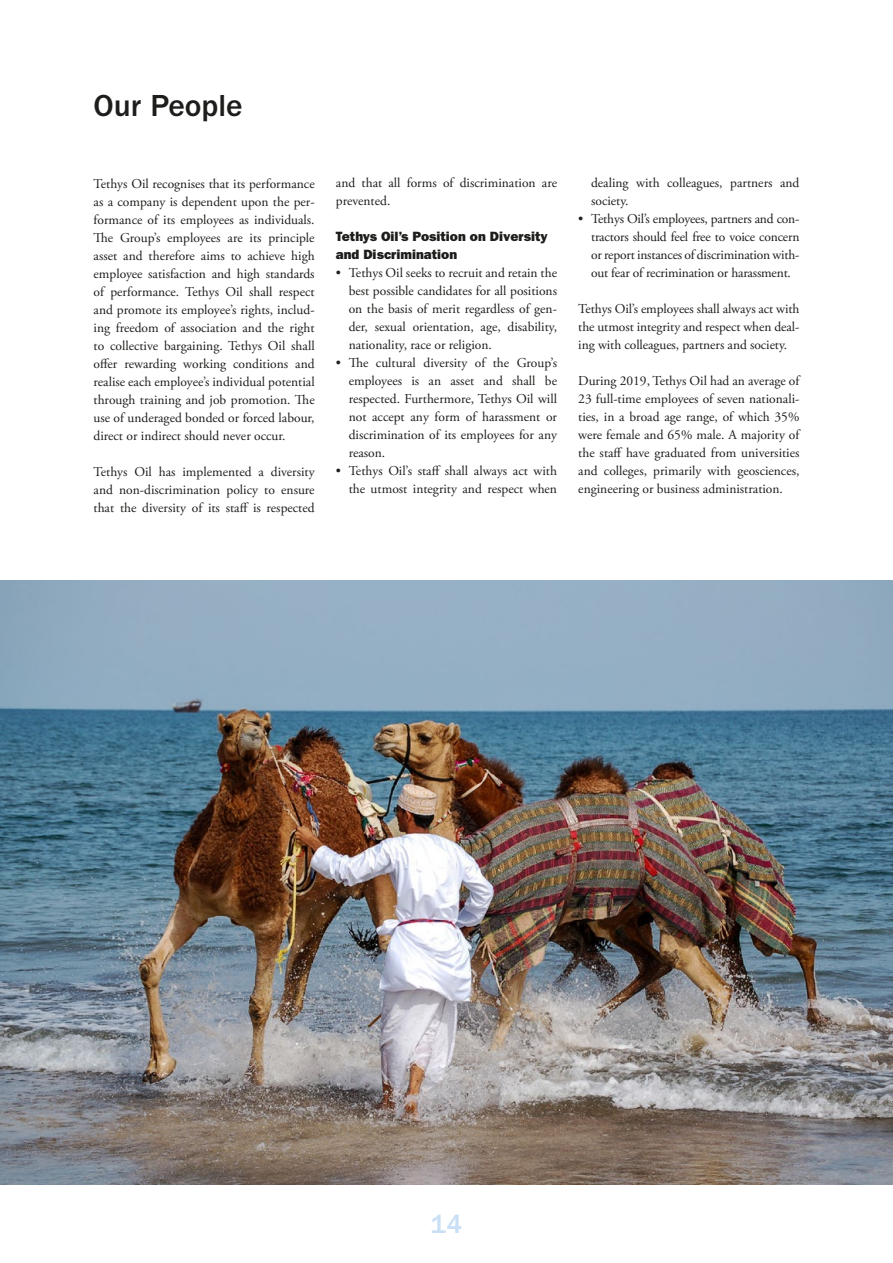
<style>
.page{position:relative;width:893px;height:1263px;background:#fff}
.page>*{position:absolute;margin:0;border:0;box-sizing:border-box;transform-origin:0 0}
.t1{font:500 31.5px "ITC Franklin Gothic Std";color:#1d1d1b}
.t2{font:500 27px "ITC Franklin Gothic Std";color:#c9dff5}
.t3{font:13.5px/18px "Adobe Garamond Pro";color:#1d1d1b;text-align:justify}
.t4{font:13.5px/18px "ITC Franklin Gothic Std Hvy";color:#1d1d1b}
</style>
<div class="page">
<img style="left:0;top:580px;width:893px;height:604px">
<h1 class="t1" style="left:94px;top:87px;width:151px">Our People</h1>
<p class="t3" style="left:94px;top:175px;width:223px">Tethys Oil recognises that its performance as a company is dependent upon the per&shy;formance of its employees as individuals.<br>The Group’s employees are its principle asset and therefore aims to achieve high employee satisfaction and high standards of performance. Tethys Oil shall respect and promote its employee’s rights, includ&shy;ing freedom of association and the right to collective bargaining. Tethys Oil shall offer rewarding working conditions and realise each employee’s individual potential through training and job promotion. The use of underaged bonded or forced labour, direct or indirect should never occur.</p>
<p class="t3" style="left:94px;top:463px;width:223px">Tethys Oil has implemented a diversity and non-discrimination policy to ensure that the diversity of its staff is respected</p>
<p class="t3" style="left:336px;top:175px;width:223px">and that all forms of discrimination are prevented.</p>
<p class="t4" style="left:336px;top:228px;width:213px">Tethys Oil’s Position on Diversity and Discrimination</p>
<p class="t3" style="left:349px;top:265px;width:210px;text-indent:-13px">• Tethys Oil seeks to recruit and retain the best possible candidates for all positions on the basis of merit regardless of gen&shy;der, sexual orientation, age, disability, nationality, race or religion.</p>
<p class="t3" style="left:349px;top:355px;width:210px;text-indent:-13px">• The cultural diversity of the Group’s employees is an asset and shall be respected. Furthermore, Tethys Oil will not accept any form of harassment or discrimination of its employees for any reason.</p>
<p class="t3" style="left:336px;top:463px;width:223px;text-align:right">• Tethys Oil’s staff shall always act with the utmost integrity and respect when</p>
<p class="t3" style="left:591px;top:175px;width:210px">dealing with colleagues, partners and society.</p>
<p class="t3" style="left:591px;top:211px;width:210px;text-indent:-13px">• Tethys Oil’s employees, partners and con&shy;tractors should feel free to voice concern or report instances of discrimination with&shy;out fear of recrimination or harassment.</p>
<p class="t3" style="left:578px;top:301px;width:223px">Tethys Oil’s employees shall always act with the utmost integrity and respect when deal&shy;ing with colleagues, partners and society.</p>
<p class="t3" style="left:578px;top:373px;width:223px">During 2019, Tethys Oil had an average of 23 full-time employees of seven nationali&shy;ties, in a broad age range, of which 35% were female and 65% male. A majority of the staff have graduated from universities and colleges, primarily with geosciences, engineering or business administration.</p>
<h2 class="t2" style="left:431px;top:1209px;width:33px">14</h2>
</div>
